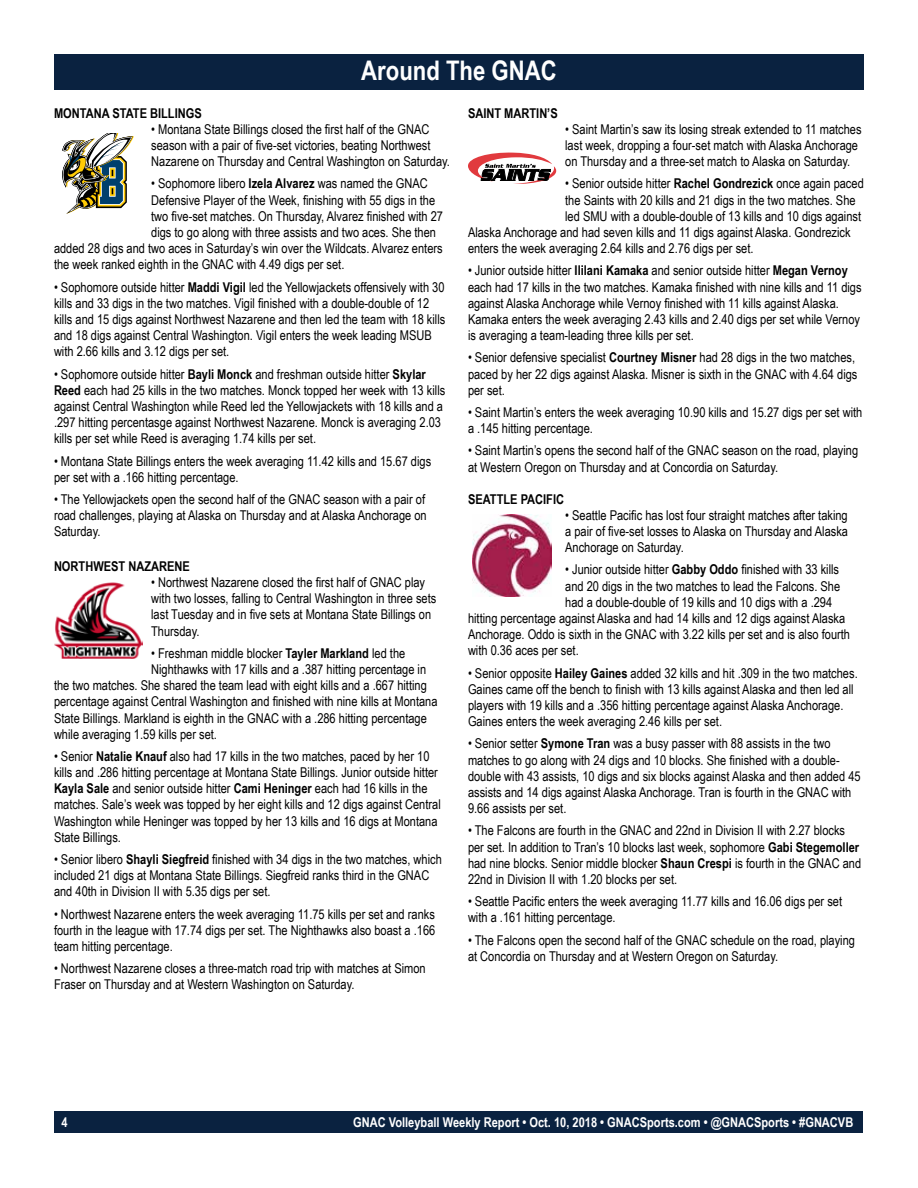
<style>
.page{position:relative;width:918px;height:1188px;background:#fff}
.page>*{position:absolute;margin:0;border:0;box-sizing:border-box;transform-origin:0 0}
.t1{font:700 27px "Arial Narrow";color:#fff}
.t2{font:13.5px/16.2px "Arial Narrow";color:#000}
.t3{font:700 13.5px "Arial Narrow";color:#fff}
.t4{font:700 13.5px "Arial Narrow";color:#000}
.s1{font-weight:700}
</style>
<div class="page">
<div style="left:55px;top:1111px;width:808px;height:22px;background:#0a2240"></div>
<div style="left:54px;top:54px;width:810px;height:36px;background:#0a2240"></div>
<svg style="left:62px;top:133px;width:72px;height:81px"></svg>
<img style="left:54px;top:582px;width:88px;height:76px">
<svg style="left:468px;top:153px;width:88px;height:31px"></svg>
<img style="left:472px;top:515px;width:80px;height:81px">
<h1 class="t1" style="left:361px;top:50px;width:197px">Around The GNAC</h1>
<p class="t4" style="left:54px;top:103px;width:149px">MONTANA STATE BILLINGS</p>
<p class="t2" style="left:151px;top:120px;width:300px">• Montana State Billings closed the first half of the GNAC season with a pair of five-set victories, beating Northwest<br>Nazarene on Thursday and Central Washington on Saturday.</p>
<p class="t2" style="left:151px;top:175px;width:278px">• Sophomore libero <span class="s1">Izela Alvarez</span> was named the GNAC</p>
<p class="t2" style="left:151px;top:191px;width:286px">Defensive Player of the Week, finishing with 55 digs in the</p>
<p class="t2" style="left:151px;top:207px;width:293px">two five-set matches. On Thursday, Alvarez finished with 27</p>
<p class="t2" style="left:151px;top:224px;width:286px">digs to go along with three assists and two aces. She then</p>
<p class="t2" style="left:54px;top:240px;width:390px">added 28 digs and two aces in Saturday’s win over the Wildcats. Alvarez enters</p>
<p class="t2" style="left:54px;top:256px;width:292px">the week ranked eighth in the GNAC with 4.49 digs per set.</p>
<p class="t2" style="left:54px;top:278px;width:393px">• Sophomore outside hitter <span class="s1">Maddi Vigil</span> led the Yellowjackets offensively with 30 kills and 33 digs in the two matches. Vigil finished with a double-double of 12 kills and 15 digs against Northwest Nazarene and then led the team with 18 kills and 18 digs against Central Washington. Vigil enters the week leading MSUB with 2.66 kills and 3.12 digs per set.</p>
<p class="t2" style="left:54px;top:365px;width:393px">• Sophomore outside hitter <span class="s1">Bayli Monck</span> and freshman outside hitter <span class="s1">Skylar Reed</span> each had 25 kills in the two matches. Monck topped her week with 13 kills against Central Washington while Reed led the Yellowjackets with 18 kills and a .297 hitting percentasge against Northwest Nazarene. Monck is averaging 2.03 kills per set while Reed is averaging 1.74 kills per set.</p>
<p class="t2" style="left:54px;top:452px;width:379px">• Montana State Billings enters the week averaging 11.42 kills and 15.67 digs per set with a .166 hitting percentage.</p>
<p class="t2" style="left:54px;top:491px;width:374px">• The Yellowjackets open the second half of the GNAC season with a pair of road challenges, playing at Alaska on Thursday and at Alaska Anchorage on<br>Saturday.</p>
<p class="t4" style="left:54px;top:556px;width:137px">NORTHWEST NAZARENE</p>
<p class="t2" style="left:151px;top:574px;width:287px">• Northwest Nazarene closed the first half of GNAC play with two losses, falling to Central Washington in three sets last Tuesday and in five sets at Montana State Billings on Thursday.</p>
<p class="t2" style="left:151px;top:644px;width:256px">• Freshman middle blocker <span class="s1">Tayler Markland</span> led the</p>
<p class="t2" style="left:151px;top:661px;width:277px">Nighthawks with 17 kills and a .387 hitting percentage in</p>
<p class="t2" style="left:54px;top:677px;width:374px">the two matches. She shared the team lead with eight kills and a .667 hitting</p>
<p class="t2" style="left:54px;top:693px;width:385px">percentage against Central Washington and finished with nine kills at Montana</p>
<p class="t2" style="left:54px;top:709px;width:374px">State Billings. Markland is eighth in the GNAC with a .286 hitting percentage</p>
<p class="t2" style="left:54px;top:725px;width:165px">while averaging 1.59 kills per set.</p>
<p class="t2" style="left:54px;top:748px;width:388px">• Senior <span class="s1">Natalie Knauf</span> also had 17 kills in the two matches, paced by her 10 kills and .286 hitting percentage at Montana State Billings. Junior outside hitter <span class="s1">Kayla Sale</span> and senior outside hitter <span class="s1">Cami Heninger</span> each had 16 kills in the matches. Sale’s week was topped by her eight kills and 12 digs against Central Washington while Heninger was topped by her 13 kills and 16 digs at Montana State Billings.</p>
<p class="t2" style="left:54px;top:851px;width:389px">• Senior libero <span class="s1">Shayli Siegfreid</span> finished with 34 digs in the two matches, which included 21 digs at Montana State Billings. Siegfreid ranks third in the GNAC and 40th in Division II with 5.35 digs per set.</p>
<p class="t2" style="left:54px;top:905px;width:383px;text-align:justify">• Northwest Nazarene enters the week averaging 11.75 kills per set and ranks fourth in the league with 17.74 digs per set. The Nighthawks also boast a .166 team hitting percentage.</p>
<p class="t2" style="left:54px;top:960px;width:373px">• Northwest Nazarene closes a three-match road trip with matches at Simon<br>Fraser on Thursday and at Western Washington on Saturday.</p>
<p class="t4" style="left:468px;top:103px;width:91px">SAINT MARTIN’S</p>
<p class="t2" style="left:565px;top:120px;width:298px">• Saint Martin’s saw its losing streak extended to 11 matches last week, dropping a four-set match with Alaska Anchorage on Thursday and a three-set match to Alaska on Saturday.</p>
<p class="t2" style="left:565px;top:175px;width:300px">• Senior outside hitter <span class="s1">Rachel Gondrezick</span> once again paced</p>
<p class="t2" style="left:565px;top:191px;width:292px">the Saints with 20 kills and 21 digs in the two matches. She</p>
<p class="t2" style="left:565px;top:207px;width:297px">led SMU with a double-double of 13 kills and 10 digs against</p>
<p class="t2" style="left:468px;top:224px;width:384px">Alaska Anchorage and had seven kills and 11 digs against Alaska. Gondrezick</p>
<p class="t2" style="left:468px;top:240px;width:287px">enters the week averaging 2.64 kills and 2.76 digs per set.</p>
<p class="t2" style="left:468px;top:262px;width:395px">• Junior outside hitter <span class="s1">Ililani Kamaka</span> and senior outside hitter <span class="s1">Megan Vernoy </span>each had 17 kills in the two matches. Kamaka finished with nine kills and 11 digs against Alaska Anchorage while Vernoy finished with 11 kills against Alaska.<br>Kamaka enters the week averaging 2.43 kills and 2.40 digs per set while Vernoy is averaging a team-leading three kills per set.</p>
<p class="t2" style="left:468px;top:349px;width:391px">• Senior defensive specialist <span class="s1">Courtney Misner</span> had 28 digs in the two matches, paced by her 22 digs against Alaska. Misner is sixth in the GNAC with 4.64 digs per set.</p>
<p class="t2" style="left:468px;top:404px;width:396px">• Saint Martin’s enters the week averaging 10.90 kills and 15.27 digs per set with a .145 hitting percentage.</p>
<p class="t2" style="left:468px;top:442px;width:392px">• Saint Martin’s opens the second half of the GNAC season on the road, playing at Western Oregon on Thursday and at Concordia on Saturday.</p>
<p class="t4" style="left:468px;top:489px;width:98px">SEATTLE PACIFIC</p>
<p class="t2" style="left:565px;top:507px;width:284px;text-align:justify">• Seattle Pacific has lost four straight matches after taking a pair of five-set losses to Alaska on Thursday and Alaska Anchorage on Saturday.</p>
<p class="t2" style="left:565px;top:561px;width:275px">• Junior outside hitter <span class="s1">Gabby Oddo</span> finished with 33 kills</p>
<p class="t2" style="left:565px;top:577px;width:277px">and 20 digs in the two matches to lead the Falcons. She</p>
<p class="t2" style="left:565px;top:594px;width:269px">had a double-double of 19 kills and 10 digs with a .294</p>
<p class="t2" style="left:468px;top:610px;width:379px">hitting percentage against Alaska and had 14 kills and 12 digs against Alaska</p>
<p class="t2" style="left:468px;top:626px;width:384px">Anchorage. Oddo is sixth in the GNAC with 3.22 kills per set and is also fourth</p>
<p class="t2" style="left:468px;top:642px;width:112px">with 0.36 aces per set.</p>
<p class="t2" style="left:468px;top:664px;width:391px">• Senior opposite <span class="s1">Hailey Gaines</span> added 32 kills and hit .309 in the two matches.<br>Gaines came off the bench to finish with 13 kills against Alaska and then led all players with 19 kills and a .356 hitting percentage against Alaska Anchorage.<br>Gaines enters the week averaging 2.46 kills per set.</p>
<p class="t2" style="left:468px;top:735px;width:394px">• Senior setter <span class="s1">Symone Tran</span> was a busy passer with 88 assists in the two matches to go along with 24 digs and 10 blocks. She finished with a double&shy;double with 43 assists, 10 digs and six blocks against Alaska and then added 45 assists and 14 digs against Alaska Anchorage. Tran is fourth in the GNAC with 9.66 assists per set.</p>
<p class="t2" style="left:468px;top:822px;width:395px">• The Falcons are fourth in the GNAC and 22nd in Division II with 2.27 blocks per set. In addition to Tran’s 10 blocks last week, sophomore <span class="s1">Gabi Stegemoller </span>had nine blocks. Senior middle blocker <span class="s1">Shaun Crespi</span> is fourth in the GNAC and 22nd in Division II with 1.20 blocks per set.</p>
<p class="t2" style="left:468px;top:893px;width:376px">• Seattle Pacific enters the week averaging 11.77 kills and 16.06 digs per set with a .161 hitting percentage.</p>
<p class="t2" style="left:468px;top:931px;width:389px">• The Falcons open the second half of the GNAC schedule on the road, playing at Concordia on Thursday and at Western Oregon on Saturday.</p>
<p class="t3" style="left:61px;top:1112px;width:8px">4</p>
<p class="t3" style="left:353px;top:1112px;width:502px">GNAC Volleyball Weekly Report • Oct. 10, 2018 • GNACSports.com • @GNACSports • #GNACVB</p>
</div>
